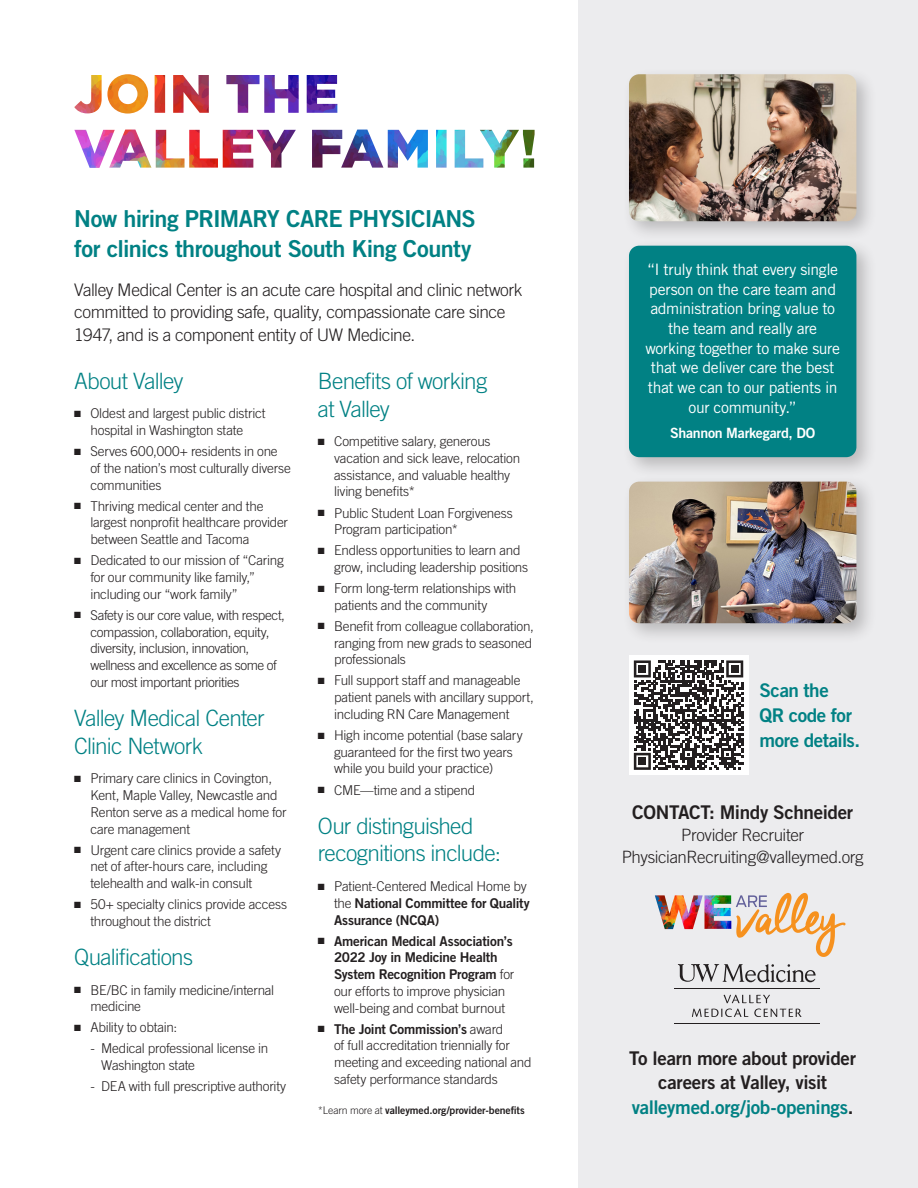
<style>
.page{position:relative;width:918px;height:1188px;background:#fff}
.page>*{position:absolute;margin:0;border:0;box-sizing:border-box;transform-origin:0 0}
.BD_Body_copy{font:23.4px/30.5px "Trade Gothic LT Std Bd 2";letter-spacing:-.025em;color:#018184}
.BD_Smaller_backpanel_subhead{font:300 22.5px/27.9px "Trade Gothic LT Std";letter-spacing:-.03em;color:#018184}
.BD_Body_copy-2{font:18.9px/24.6px "Trade Gothic LT Std Bd 2";letter-spacing:-.015em;color:#231f20;text-align:center}
.BD_Body_copy-3{font:18.9px/24.6px "Trade Gothic LT Std Bd 2";letter-spacing:-.02em;color:#018184}
.BD_Body_copy-4{font:300 17.4px/22.5px "Trade Gothic LT Std";letter-spacing:-.025em;color:#231f20}
.BD_Body_copy-5{font:300 16.95px "Trade Gothic LT Std";letter-spacing:-.025em;color:#231f20}
.BD_Body_copy-6{font:15.75px/19.6px "Trade Gothic LT Std";letter-spacing:-.025em;color:#fff;text-align:center}
.BD_Body_copy-7{font:14.1px "Trade Gothic LT Std Bd 2";letter-spacing:-.02em;color:#fff}
.t1{font:300 13.5px/16.8px "Trade Gothic LT Std";letter-spacing:-.02em;color:#231f20}
.t2{font:13.5px/16.8px "Trade Gothic LT Std Bd 2";letter-spacing:-.02em;color:#231f20}
.BD_Body_bullet{font:10.5px "Trade Gothic LT Std Bd 2";letter-spacing:-.005em;color:#231f20}
.s1{font-family:"Trade Gothic LT Std";font-weight:300}
.s2{font-family:"Trade Gothic LT Std Bd 2";font-weight:400}
.s3{color:#018184}
</style>
<div class="page">
<div style="left:578px;top:0;width:340px;height:1188px;background:#ececee"></div>
<img style="left:655px;top:895px;width:76px;height:34px">
<svg style="left:736px;top:893px;width:109px;height:64px"></svg>
<hr style="left:674px;top:988px;width:146px;height:1px;background:#231f20">
<hr style="left:674px;top:1023px;width:146px;height:1px;background:#231f20">
<svg style="left:678px;top:964px;width:138px;height:18px"></svg>
<svg style="left:724px;top:995px;width:46px;height:8px"></svg>
<svg style="left:692px;top:1009px;width:56px;height:8px"></svg>
<svg style="left:754px;top:1009px;width:48px;height:8px"></svg>
<img style="left:74px;top:74px;width:461px;height:94px">
<div style="left:622px;top:67px;width:255px;height:175px;background:#231f20;opacity:.25"></div>
<img style="left:629px;top:74px;width:227px;height:147px">
<div style="left:629px;top:656px;width:119px;height:119px;background:#fff"></div>
<svg style="left:634px;top:660px;width:109px;height:110px"></svg>
<div style="left:639px;top:665px;width:7px;height:8px;background:#231f20"></div>
<div style="left:731px;top:665px;width:7px;height:8px;background:#231f20"></div>
<div style="left:639px;top:758px;width:7px;height:7px;background:#231f20"></div>
<div style="left:622px;top:239px;width:255px;height:239px;background:#231f20;opacity:.25"></div>
<div style="left:629px;top:246px;width:227px;height:211px;background:#018184;border-radius:10px"></div>
<div style="left:622px;top:474px;width:255px;height:171px;background:#231f20;opacity:.25"></div>
<img style="left:629px;top:482px;width:227px;height:141px">
<p class="BD_Body_copy" style="left:74px;top:203px;width:403px">Now hiring PRIMARY CARE PHYSICIANS for clinics throughout South King County</p>
<p class="BD_Body_copy-4" style="left:74px;top:278px;width:450px">Valley Medical Center is an acute care hospital and clinic network committed to providing safe, quality, compassionate care since<br>1947, and is a component entity of UW Medicine.</p>
<p class="BD_Smaller_backpanel_subhead" style="left:74px;top:366px;width:111px">About Valley</p>
<p class="t1" style="left:74px;top:405px;width:193px;text-align:center">■ Oldest and largest public district hospital in Washington state</p>
<p class="t1" style="left:90px;top:443px;width:202px;text-indent:-16px">■ Serves 600,000+ residents in one of the nation’s most culturally diverse communities</p>
<p class="t1" style="left:90px;top:497px;width:199px;text-indent:-16px">■ Thriving medical center and the largest nonprofit healthcare provider between Seattle and Tacoma</p>
<p class="t1" style="left:90px;top:552px;width:195px;text-indent:-16px">■ Dedicated to our mission of “Caring for our community like family,” including our “work family”</p>
<p class="t1" style="left:90px;top:606px;width:196px;text-indent:-16px">■ Safety is our core value, with respect, compassion, collaboration, equity, diversity, inclusion, innovation, wellness and excellence as some of our most important priorities</p>
<p class="BD_Smaller_backpanel_subhead" style="left:74px;top:703px;width:192px">Valley Medical Center<br>Clinic Network</p>
<p class="t1" style="left:90px;top:770px;width:198px;text-indent:-16px">■ Primary care clinics in Covington,<br>Kent, Maple Valley, Newcastle and<br>Renton serve as a medical home for care management</p>
<p class="t1" style="left:90px;top:841px;width:192px;text-indent:-16px">■ Urgent care clinics provide a safety net of after-hours care, including telehealth and walk-in consult</p>
<p class="t1" style="left:90px;top:896px;width:198px;text-indent:-16px">■ 50+ specialty clinics provide access throughout the district</p>
<p class="BD_Smaller_backpanel_subhead" style="left:74px;top:943px;width:120px">Qualifications</p>
<p class="t1" style="left:90px;top:981px;width:185px;text-indent:-16px">■ BE/BC in family medicine/internal medicine</p>
<p class="t1" style="left:74px;top:1019px;width:105px">■ Ability to obtain:</p>
<p class="t1" style="left:101px;top:1040px;width:169px;text-indent:-11px">- Medical professional license in<br>Washington state</p>
<p class="t1" style="left:90px;top:1078px;width:197px">- DEA with full prescriptive authority</p>
<p class="BD_Smaller_backpanel_subhead" style="left:318px;top:366px;width:171px">Benefits of working at Valley</p>
<p class="t1" style="left:334px;top:433px;width:188px;text-indent:-16px">■ Competitive salary, generous vacation and sick leave, relocation assistance, and valuable healthy living benefits*</p>
<p class="t1" style="left:334px;top:504px;width:180px;text-indent:-16px">■ Public Student Loan Forgiveness<br>Program participation*</p>
<p class="t1" style="left:334px;top:542px;width:196px;text-indent:-16px">■ Endless opportunities to learn and grow, including leadership positions</p>
<p class="t1" style="left:334px;top:580px;width:184px;text-indent:-16px">■ Form long-term relationships with patients and the community</p>
<p class="t1" style="left:334px;top:618px;width:201px;text-indent:-16px">■ Benefit from colleague collaboration, ranging from new grads to seasoned professionals</p>
<p class="t1" style="left:334px;top:672px;width:201px;text-indent:-16px">■ Full support staff and manageable patient panels with ancillary support, including RN Care Management</p>
<p class="t1" style="left:334px;top:727px;width:190px;text-indent:-16px">■ High income potential (base salary guaranteed for the first two years while you build your practice)</p>
<p class="t1" style="left:318px;top:781px;width:159px">■ CME—time and a stipend</p>
<p class="BD_Smaller_backpanel_subhead" style="left:318px;top:811px;width:185px">Our distinguished recognitions include:</p>
<p class="t2" style="left:334px;top:878px;width:197px;text-indent:-16px">■ <span class="s1">Patient-Centered Medical Home by the</span> National Committee for Quality<br>Assurance (NCQA)</p>
<p class="t2" style="left:334px;top:932px;width:182px;text-indent:-16px">■ American Medical Association’s<br>2022 Joy in Medicine Health<br>System Recognition Program <span class="s1">for our efforts to improve physician well-being and combat burnout</span></p>
<p class="t1" style="left:334px;top:1020px;width:199px;text-indent:-16px">■ <span class="s2">The Joint Commission’s</span> award<br>of full accreditation triennially for meeting and exceeding national and safety performance standards</p>
<p class="BD_Body_bullet" style="left:318px;top:1104px;width:208px"><span class="s1">*Learn more at</span> valleymed.org/provider-benefits</p>
<p class="BD_Body_copy-6" style="left:645px;top:259px;width:196px">“I truly think that every single person on the care team and administration bring value to the team and really are working together to make sure that we deliver care the best that we can to our patients in our community.”</p>
<p class="BD_Body_copy-7" style="left:670px;top:424px;width:147px">Shannon Markegard, DO</p>
<p class="BD_Body_copy-3" style="left:760px;top:678px;width:102px">Scan the<br>QR code for more details.</p>
<p class="BD_Body_copy-2" style="left:632px;top:800px;width:223px">CONTACT: Mindy Schneider</p>
<p class="BD_Body_copy-5" style="left:681px;top:825px;width:124px">Provider Recruiter</p>
<p class="BD_Body_copy-5" style="left:622px;top:847px;width:243px">PhysicianRecruiting@valleymed.org</p>
<p class="BD_Body_copy-2" style="left:629px;top:1045px;width:228px">To learn more about provider careers at Valley, visit <span class="s3">valleymed.org/job-openings</span>.</p>
</div>
